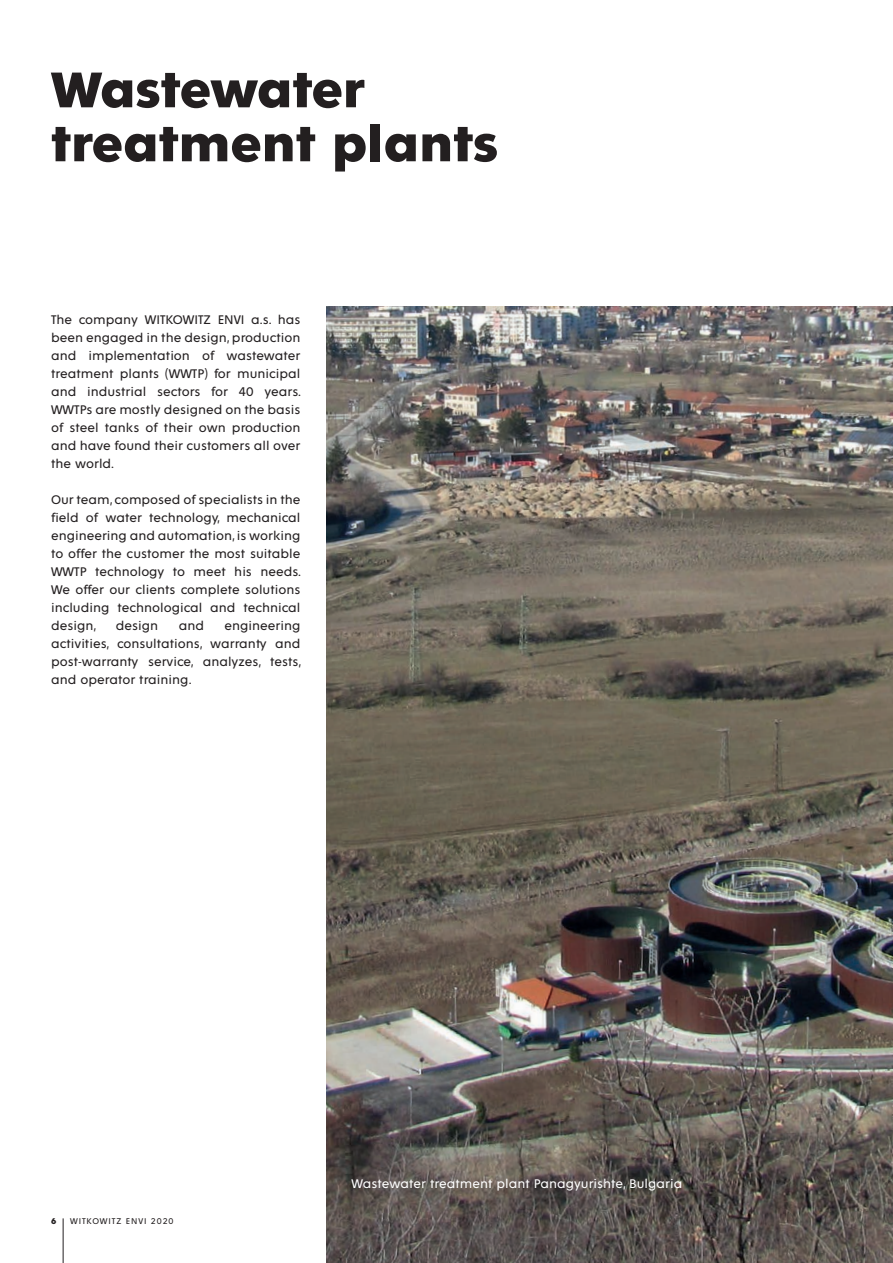
<style>
.page{position:relative;width:893px;height:1263px;background:#fff}
.page>*{position:absolute;margin:0;border:0;box-sizing:border-box;transform-origin:0 0}
.t1{font:700 54px/54px "Fenomen Sans";color:#231f20}
.t2{font:13.5px/18px "Fenomen Sans";color:#231f20;text-align:justify}
.t3{font:13.5px "Fenomen Sans";color:#fff}
.t4{font:9px "Fenomen Sans";letter-spacing:.1em;color:#231f20}
.t5{font:700 9px "Fenomen Sans";color:#231f20}
</style>
<div class="page">
<img style="left:327px;top:307px;width:566px;height:956px">
<hr style="left:63px;top:1218px;width:1px;height:45px;background:#231f20">
<h1 class="t1" style="left:51px;top:63px;width:449px">Wastewater treatment plants</h1>
<p class="t2" style="left:51px;top:311px;width:252px">The company WITKOWITZ ENVI a.s. has been engaged in the design, production and implementation of wastewater treatment plants (WWTP) for municipal and industrial sectors for 40 years.<br>WWTPs are mostly designed on the basis of steel tanks of their own production and have found their customers all over the world.</p>
<p class="t2" style="left:51px;top:491px;width:252px">Our team, composed of specialists in the field of water technology, mechanical engineering and automation, is working to offer the customer the most suitable WWTP technology to meet his needs.<br>We offer our clients complete solutions including technological and technical design,</p>
<p class="t2" style="left:116px;top:617px;width:44px">design</p>
<p class="t2" style="left:179px;top:617px;width:27px">and</p>
<p class="t2" style="left:51px;top:617px;width:252px;text-indent:173px">engineering activities, consultations, warranty and post-warranty service, analyzes, tests, and operator training.</p>
<p class="t5" style="left:51px;top:1216px;width:7px">6</p>
<p class="t4" style="left:70px;top:1216px;width:105px">WITKOWITZ ENVI 2020</p>
<p class="t3" style="left:351px;top:1177px;width:332px">Wastewater treatment plant Panagyurishte, Bulgaria</p>
</div>
